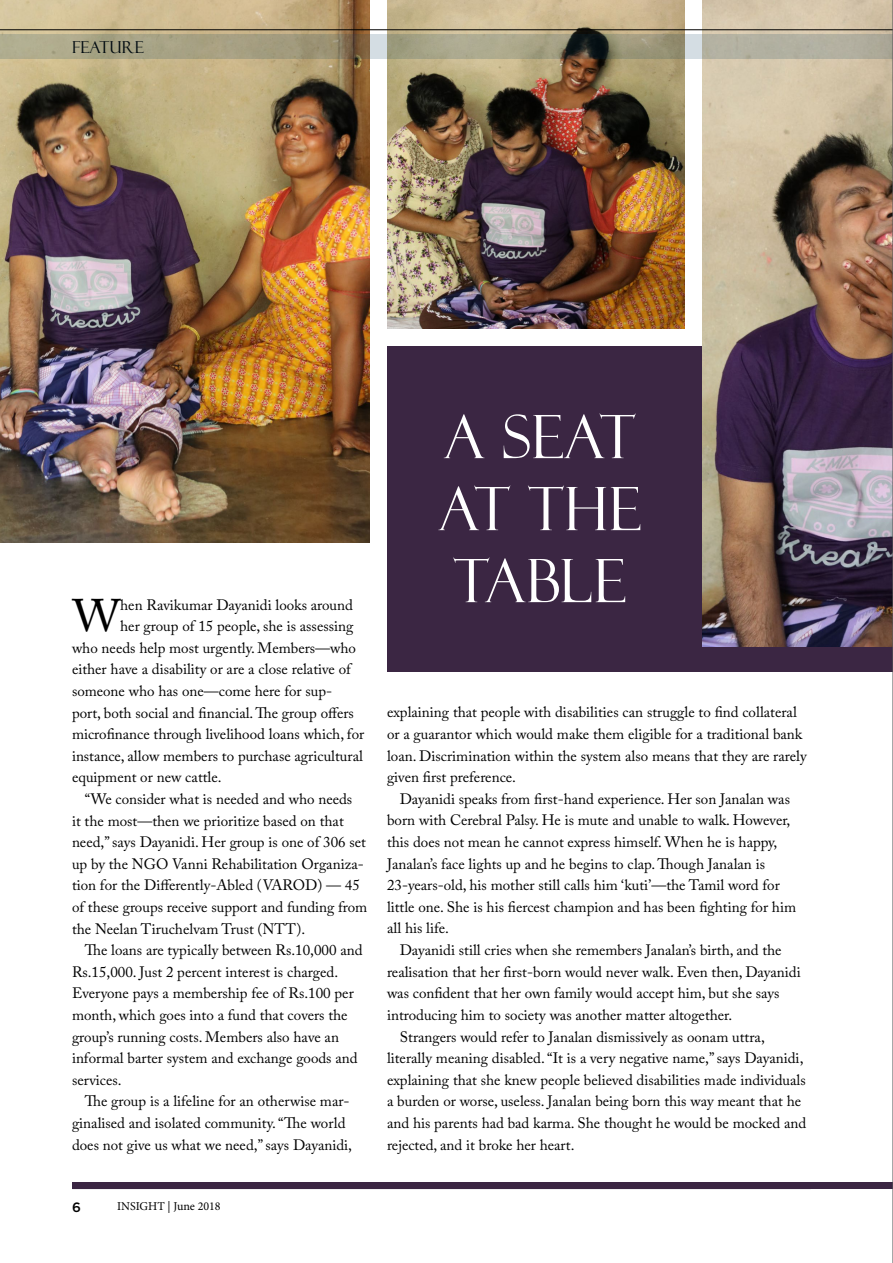
<style>
.page{position:relative;width:893px;height:1263px;background:#fff}
.page>*{position:absolute;margin:0;border:0;box-sizing:border-box;transform-origin:0 0}
.t1{font:60px/72px "Felix Titling";color:#fff;text-align:justify}
.t2{font:45.45px "Adobe Caslon Pro";color:#000}
.t3{font:16.5px "Felix Titling";color:#000}
.t4{font:15px/21.6px "Adobe Caslon Pro";color:#000}
.t5{font:500 13.5px "Gotham";color:#000}
.t6{font:12px "Minion Pro";color:#000}
</style>
<div class="page">
<div style="left:387px;top:346px;width:506px;height:326px;background:#3b2643"></div>
<div style="left:72px;top:1183px;width:821px;height:6px;background:#3b2643"></div>
<img style="left:702px;top:0;width:190px;height:647px">
<img style="left:387px;top:0;width:297px;height:329px">
<img style="left:0;top:0;width:369px;height:543px">
<hr style="left:0;top:29px;width:893px;height:1px;background:#000">
<svg style="left:0;top:34px;width:892px;height:25px;background:#a19d85"></svg>
<hr style="left:892px;top:0;width:1px;height:1263px;background:#58595b">
<p class="t3" style="left:72px;top:38px;width:73px">FEATURE</p>
<h2 class="t2" style="left:73px;top:589px;width:49px">W</h2>
<p class="t4" style="left:120px;top:594px;width:234px">hen Ravikumar Dayanidi looks around</p>
<p class="t4" style="left:120px;top:615px;width:235px">her group of 15 people, she is assessing</p>
<p class="t4" style="left:72px;top:637px;width:286px">who needs help most urgently. Members—who</p>
<p class="t4" style="left:72px;top:658px;width:280px">either have a disability or are a close relative of</p>
<p class="t4" style="left:72px;top:680px;width:262px">someone who has one—come here for sup-</p>
<p class="t4" style="left:72px;top:702px;width:283px">port, both social and financial. The group offers</p>
<p class="t4" style="left:72px;top:723px;width:294px">microfinance through livelihood loans which, for</p>
<p class="t4" style="left:72px;top:745px;width:292px">instance, allow members to purchase agricultural</p>
<p class="t4" style="left:72px;top:766px;width:151px">equipment or new cattle.</p>
<p class="t4" style="left:85px;top:788px;width:269px">“We consider what is needed and who needs</p>
<p class="t4" style="left:72px;top:810px;width:273px">it the most—then we prioritize based on that</p>
<p class="t4" style="left:72px;top:831px;width:295px">need,” says Dayanidi. Her group is one of 306 set</p>
<p class="t4" style="left:72px;top:853px;width:293px">up by the NGO Vanni Rehabilitation Organiza-</p>
<p class="t4" style="left:72px;top:874px;width:289px">tion for the Differently-Abled (VAROD) — 45</p>
<p class="t4" style="left:72px;top:896px;width:297px">of these groups receive support and funding from</p>
<p class="t4" style="left:72px;top:918px;width:235px">the Neelan Tiruchelvam Trust (NTT).</p>
<p class="t4" style="left:85px;top:939px;width:279px">The loans are typically between Rs.10,000 and</p>
<p class="t4" style="left:72px;top:961px;width:268px">Rs.15,000. Just 2 percent interest is charged.</p>
<p class="t4" style="left:72px;top:982px;width:283px">Everyone pays a membership fee of Rs.100 per</p>
<p class="t4" style="left:72px;top:1004px;width:277px">month, which goes into a fund that covers the</p>
<p class="t4" style="left:72px;top:1026px;width:269px">group’s running costs. Members also have an</p>
<p class="t4" style="left:72px;top:1047px;width:287px">informal barter system and exchange goods and</p>
<p class="t4" style="left:72px;top:1069px;width:51px">services.</p>
<p class="t4" style="left:85px;top:1090px;width:266px">The group is a lifeline for an otherwise mar-</p>
<p class="t4" style="left:72px;top:1112px;width:275px">ginalised and isolated community. “The world</p>
<p class="t4" style="left:72px;top:1134px;width:282px">does not give us what we need,” says Dayanidi,</p>
<h1 class="t1" style="left:438px;top:401px;width:204px">A SEAT AT THE TABLE</h1>
<p class="t4" style="left:387px;top:701px;width:421px">explaining that people with disabilities can struggle to find collateral or a guarantor which would make them eligible for a traditional bank loan. Discrimination within the system also means that they are rarely given first preference.</p>
<p class="t4" style="left:387px;top:788px;width:411px;text-indent:13px">Dayanidi speaks from first-hand experience. Her son Janalan was born with Cerebral Palsy. He is mute and unable to walk. However, this does not mean he cannot express himself. When he is happy, Janalan’s face lights up and he begins to clap. Though Janalan is 23-years-old, his mother still calls him ‘kuti’—the Tamil word for little one. She is his fiercest champion and has been fighting for him all his life.</p>
<p class="t4" style="left:400px;top:939px;width:383px">Dayanidi still cries when she remembers Janalan’s birth, and the</p>
<p class="t4" style="left:387px;top:961px;width:415px">realisation that her first-born would never walk. Even then, Dayanidi</p>
<p class="t4" style="left:387px;top:982px;width:394px">was confident that her own family would accept him, but she says</p>
<p class="t4" style="left:387px;top:1004px;width:347px">introducing him to society was another matter altogether.</p>
<p class="t4" style="left:400px;top:1025px;width:367px">Strangers would refer to Janalan dismissively as oonam uttra,</p>
<p class="t4" style="left:387px;top:1047px;width:418px">literally meaning disabled. “It is a very negative name,” says Dayanidi,</p>
<p class="t4" style="left:387px;top:1069px;width:420px">explaining that she knew people believed disabilities made individuals</p>
<p class="t4" style="left:387px;top:1090px;width:416px">a burden or worse, useless. Janalan being born this way meant that he</p>
<p class="t4" style="left:387px;top:1112px;width:421px">and his parents had bad karma. She thought he would be mocked and</p>
<p class="t4" style="left:387px;top:1133px;width:189px">rejected, and it broke her heart.</p>
<p class="t5" style="left:72px;top:1199px;width:10px">6</p>
<p class="t6" style="left:117px;top:1198px;width:105px">INSIGHT | June 2018</p>
</div>
